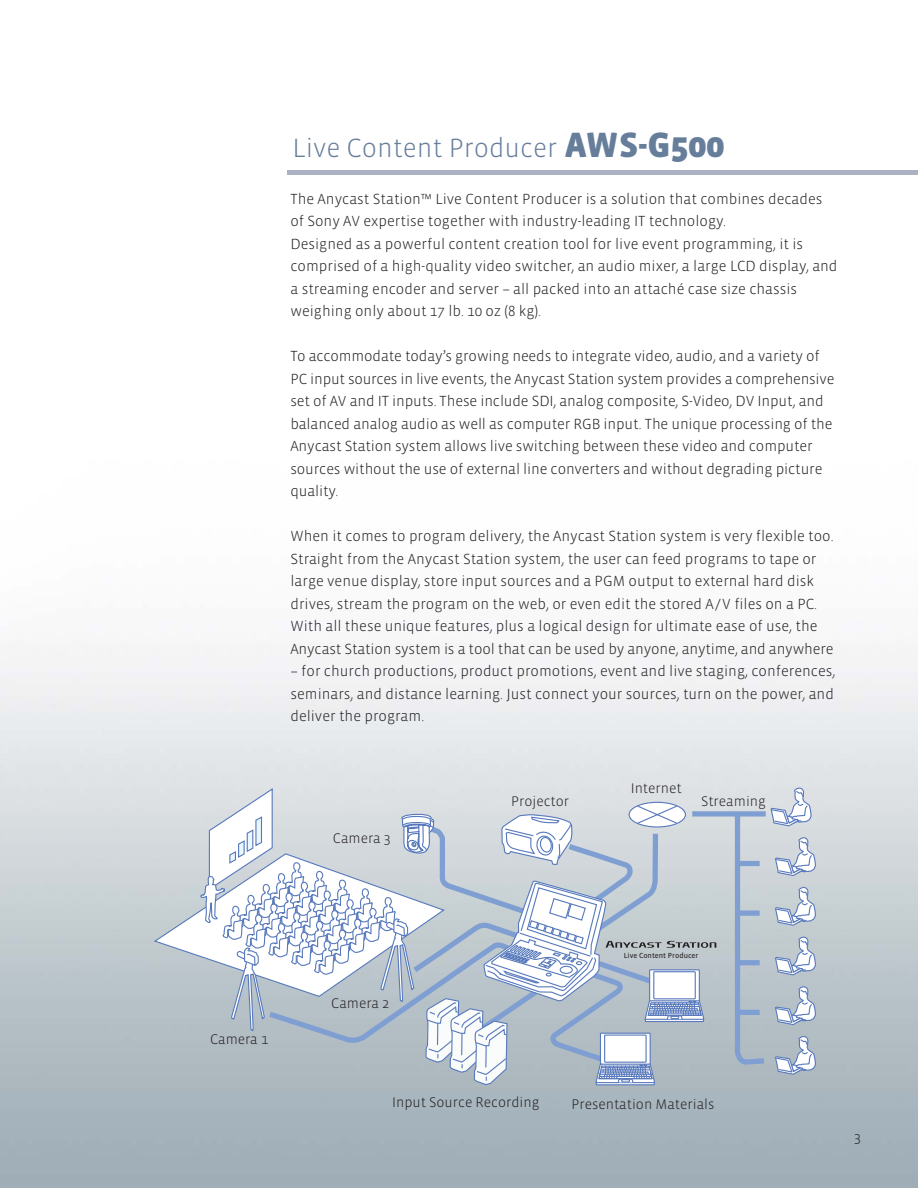
<style>
.page{position:relative;width:918px;height:1188px;background:#fff}
.page>*{position:absolute;margin:0;border:0;box-sizing:border-box;transform-origin:0 0}
.t1{font:300 27px "Vista Sans";color:#677e9b}
.t2{font:300 15px/22.5px "Vista Sans";color:#231f20}
.t3{font:300 14.25px "Vista Sans";color:#231f20}
.t4{font:7.5px "Vista Sans Reg";color:#231f20}
.s1{font-weight:900;font-size:36px}
</style>
<div class="page">
<svg style="left:716px;top:809px;width:55px;height:260px;background:#b8c4d0"></svg>
<svg style="left:770px;top:785px;width:42px;height:43px"></svg>
<svg style="left:774px;top:837px;width:43px;height:41px"></svg>
<svg style="left:774px;top:885px;width:43px;height:42px"></svg>
<svg style="left:774px;top:934px;width:43px;height:43px"></svg>
<svg style="left:774px;top:986px;width:43px;height:40px"></svg>
<svg style="left:774px;top:1034px;width:43px;height:41px"></svg>
<hr style="left:288px;top:170px;width:630px;height:4px;background:#aab2c3">
<svg style="left:153px;top:787px;width:563px;height:315px"></svg>
<h1 class="t1" style="left:293px;top:138px;width:433px">Live Content Producer <span class="s1">AWS-G500</span></h1>
<p class="t2" style="left:290px;top:189px;width:549px">The Anycast Station™ Live Content Producer is a solution that combines decades of Sony AV expertise together with industry-leading IT technology.<br>Designed as a powerful content creation tool for live event programming, it is comprised of a high-quality video switcher, an audio mixer, a large LCD display, and a streaming encoder and server – all packed into an attaché case size chassis weighing only about 17 lb. 10 oz (8 kg).</p>
<p class="t2" style="left:290px;top:346px;width:545px">To accommodate today’s growing needs to integrate video, audio, and a variety of PC input sources in live events, the Anycast Station system provides a comprehensive set of AV and IT inputs. These include SDI, analog composite, S-Video, DV Input, and balanced analog audio as well as computer RGB input. The unique processing of the Anycast Station system allows live switching between these video and computer sources without the use of external line converters and without degrading picture quality.</p>
<p class="t2" style="left:290px;top:526px;width:545px">When it comes to program delivery, the Anycast Station system is very flexible too.<br>Straight from the Anycast Station system, the user can feed programs to tape or large venue display, store input sources and a PGM output to external hard disk drives, stream the program on the web, or even edit the stored A/V files on a PC.<br>With all these unique features, plus a logical design for ultimate ease of use, the Anycast Station system is a tool that can be used by anyone, anytime, and anywhere</p>
<p class="t2" style="left:290px;top:661px;width:546px;text-align:justify">– for church productions, product promotions, event and live staging, conferences, seminars, and distance learning. Just connect your sources, turn on the power, and deliver the program.</p>
<p class="t3" style="left:333px;top:833px;width:60px">Camera 3</p>
<p class="t3" style="left:511px;top:796px;width:60px">Projector</p>
<p class="t3" style="left:631px;top:782px;width:53px">Internet</p>
<p class="t3" style="left:701px;top:796px;width:66px">Streaming</p>
<p class="t3" style="left:210px;top:1034px;width:60px">Camera 1</p>
<p class="t3" style="left:331px;top:997px;width:60px">Camera 2</p>
<p class="t4" style="left:624px;top:952px;width:76px">Live Content Producer</p>
<p class="t3" style="left:392px;top:1097px;width:149px">Input Source Recording</p>
<p class="t3" style="left:571px;top:1099px;width:145px">Presentation Materials</p>
<p class="t3" style="left:854px;top:1132px;width:9px">3</p>
</div>
